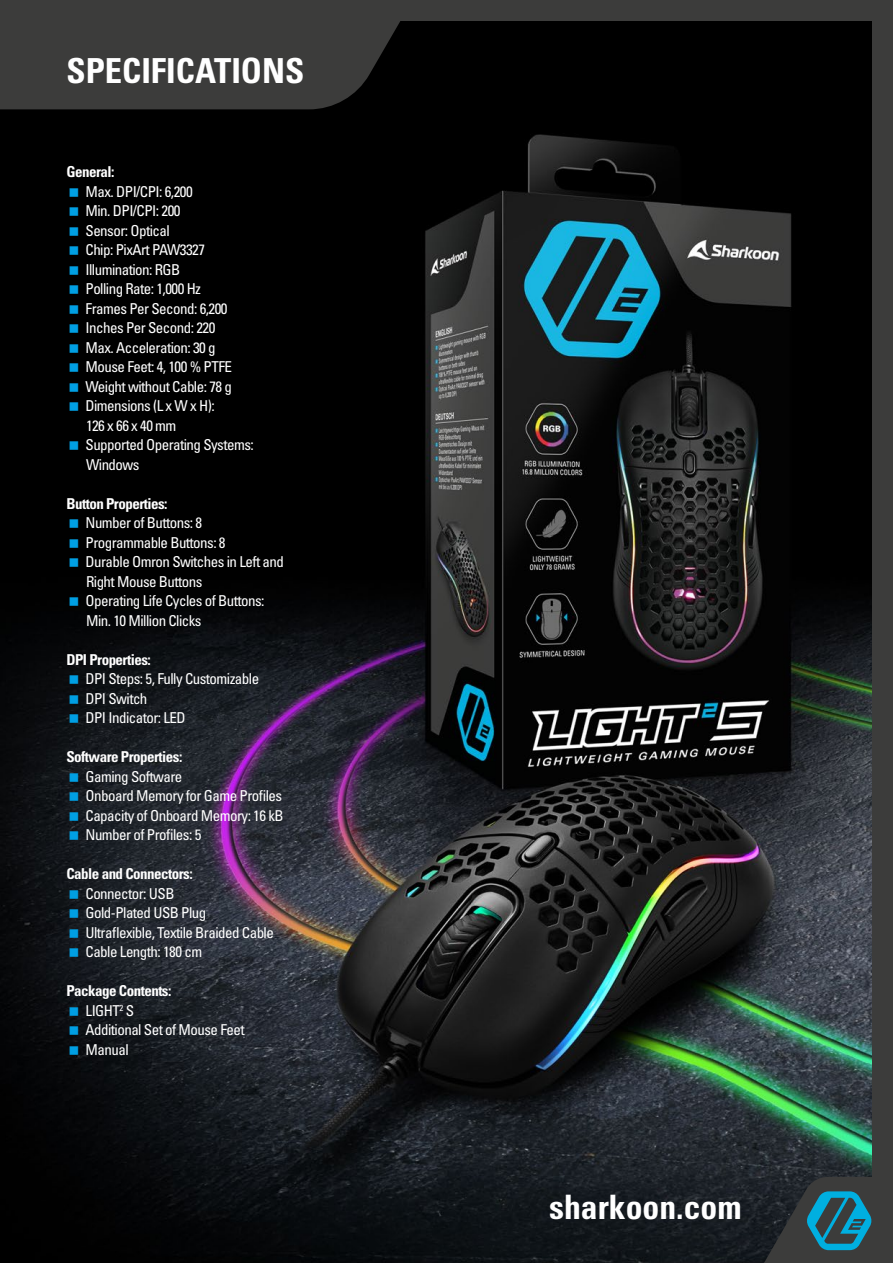
<style>
.page{position:relative;width:893px;height:1263px;background:#fff}
.page>*{position:absolute;margin:0;border:0;box-sizing:border-box;transform-origin:0 0}
.t1{font:34.5px "Univers LTCYR 67 Bold Cond";color:#fff}
.t2{font:33.6px "Univers LTCYR 67 Bold Cond";color:#fff}
.t3{font:condensed 15px/19.5px "Univers LTCYR 57";letter-spacing:-.035em;color:#fff}
.t4{font:15px "Univers LTCYR 67 Bold Cond";letter-spacing:-.035em;color:#fff}
</style>
<div class="page">
<img style="left:0;top:20px;width:873px;height:1243px">
<svg style="left:0;top:0;width:413px;height:109px"></svg>
<div style="left:370px;top:0;width:523px;height:20px;background:#3c3c3b"></div>
<div style="left:873px;top:1px;width:20px;height:1262px;background:#3c3c3b"></div>
<svg style="left:764px;top:1177px;width:109px;height:86px"></svg>
<svg style="left:70px;top:188px;width:8px;height:8px"></svg>
<svg style="left:70px;top:207px;width:8px;height:9px"></svg>
<svg style="left:70px;top:227px;width:8px;height:8px"></svg>
<svg style="left:70px;top:246px;width:8px;height:9px"></svg>
<svg style="left:70px;top:266px;width:8px;height:8px"></svg>
<svg style="left:70px;top:285px;width:8px;height:9px"></svg>
<svg style="left:70px;top:305px;width:8px;height:8px"></svg>
<svg style="left:70px;top:324px;width:8px;height:9px"></svg>
<svg style="left:70px;top:344px;width:8px;height:8px"></svg>
<svg style="left:70px;top:363px;width:8px;height:9px"></svg>
<svg style="left:70px;top:383px;width:8px;height:8px"></svg>
<svg style="left:70px;top:402px;width:8px;height:9px"></svg>
<svg style="left:70px;top:441px;width:8px;height:9px"></svg>
<svg style="left:70px;top:519px;width:8px;height:9px"></svg>
<svg style="left:70px;top:539px;width:8px;height:8px"></svg>
<svg style="left:70px;top:558px;width:8px;height:9px"></svg>
<svg style="left:70px;top:597px;width:8px;height:9px"></svg>
<svg style="left:70px;top:675px;width:8px;height:9px"></svg>
<svg style="left:70px;top:695px;width:8px;height:8px"></svg>
<svg style="left:70px;top:714px;width:8px;height:9px"></svg>
<svg style="left:70px;top:773px;width:8px;height:8px"></svg>
<svg style="left:70px;top:792px;width:8px;height:9px"></svg>
<svg style="left:70px;top:812px;width:8px;height:8px"></svg>
<svg style="left:70px;top:831px;width:8px;height:9px"></svg>
<svg style="left:70px;top:890px;width:8px;height:8px"></svg>
<svg style="left:70px;top:909px;width:8px;height:9px"></svg>
<svg style="left:70px;top:929px;width:8px;height:8px"></svg>
<svg style="left:70px;top:948px;width:8px;height:9px"></svg>
<svg style="left:70px;top:1007px;width:8px;height:8px"></svg>
<svg style="left:70px;top:1026px;width:8px;height:9px"></svg>
<svg style="left:70px;top:1046px;width:8px;height:8px"></svg>
<h1 class="t1" style="left:67px;top:50px;width:239px">SPECIFICATIONS</h1>
<p class="t4" style="left:66px;top:163px;width:49px">General:</p>
<p class="t3" style="left:86px;top:181px;width:170px">Max. DPI/CPI: 6,200<br>Min. DPI/CPI: 200<br>Sensor: Optical<br>Chip: PixArt PAW3327<br>Illumination: RGB<br>Polling Rate: 1,000 Hz<br>Frames Per Second: 6,200<br>Inches Per Second: 220<br>Max. Acceleration: 30 g<br>Mouse Feet: 4, 100 % PTFE<br>Weight without Cable: 78 g<br>Dimensions (L x W x H):<br>126 x 66 x 40 mm<br>Supported Operating Systems:<br>Windows</p>
<p class="t4" style="left:66px;top:494px;width:103px">Button Properties:</p>
<p class="t3" style="left:86px;top:513px;width:200px">Number of Buttons: 8<br>Programmable Buttons: 8<br>Durable Omron Switches in Left and<br>Right Mouse Buttons<br>Operating Life Cycles of Buttons:<br>Min. 10 Million Clicks</p>
<p class="t4" style="left:66px;top:650px;width:86px">DPI Properties:</p>
<p class="t3" style="left:86px;top:669px;width:175px">DPI Steps: 5, Fully Customizable<br>DPI Switch<br>DPI Indicator: LED</p>
<p class="t4" style="left:66px;top:748px;width:117px">Software Properties:</p>
<p class="t3" style="left:86px;top:766px;width:200px">Gaming Software<br>Onboard Memory for Game Profiles<br>Capacity of Onboard Memory: 16 kB<br>Number of Profiles: 5</p>
<p class="t4" style="left:66px;top:865px;width:128px">Cable and Connectors:</p>
<p class="t3" style="left:86px;top:883px;width:190px">Connector: USB<br>Gold-Plated USB Plug<br>Ultraflexible, Textile Braided Cable<br>Cable Length: 180 cm</p>
<p class="t4" style="left:66px;top:982px;width:106px">Package Contents:</p>
<p class="t3" style="left:86px;top:1000px;width:161px">LIGHT<sup>2</sup> S<br>Additional Set of Mouse Feet<br>Manual</p>
<h2 class="t2" style="left:549px;top:1187px;width:194px">sharkoon.com</h2>
</div>
